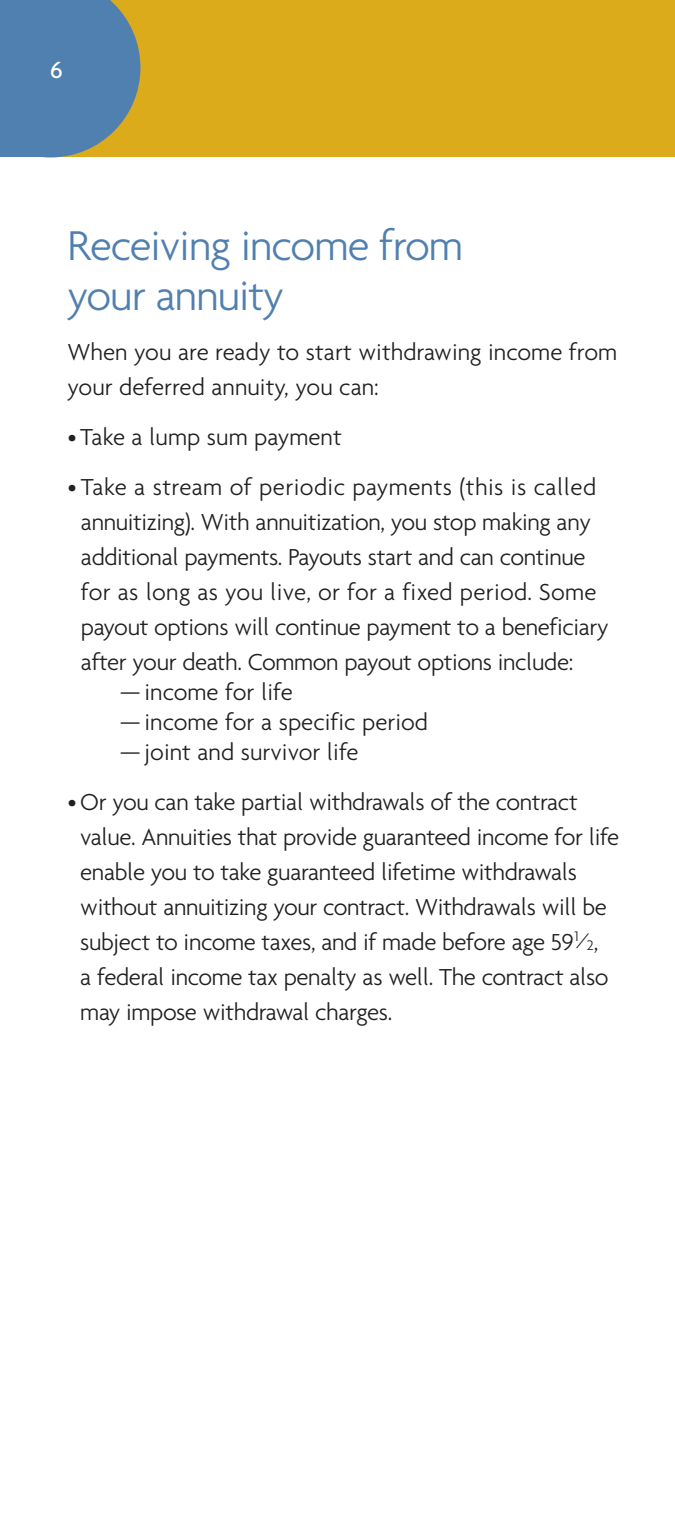
<style>
.page{position:relative;width:675px;height:1530px;background:#fff}
.page>*{position:absolute;margin:0;border:0;box-sizing:border-box;transform-origin:0 0}
.t1{font:300 45px/50px "Agenda";letter-spacing:-.02em;color:#5080af}
.t2{font:300 25px/35px "Agenda";letter-spacing:-.015em;color:#211f1f}
.t3{font:500 25px "Agenda";color:#fff}
.s1{font-size:22.5px}
.s2{font-size:15px}
</style>
<div class="page">
<div style="left:0;top:0;width:675px;height:158px;background:#dbab1b"></div>
<svg style="left:49px;top:0;width:91px;height:158px"></svg>
<div style="left:0;top:0;width:49px;height:158px;background:#5080af"></div>
<p class="t3" style="left:50px;top:55px;width:14px">6</p>
<h1 class="t1" style="left:67px;top:219px;width:397px">Receiving income from your annuity</h1>
<p class="t2" style="left:67px;top:334px;width:551px">When you are ready to start withdrawing income from your deferred annuity, you can:</p>
<p class="t2" style="left:67px;top:418px;width:276px">• Take a lump sum payment</p>
<p class="t2" style="left:81px;top:468px;width:529px;text-indent:-13px">• Take a stream of periodic payments (this is called annuitizing). With annuitization, you stop making any additional payments. Payouts start and can continue for as long as you live, or for a fixed period. Some payout options will continue payment to a beneficiary after your death. Common payout options include:</p>
<p class="t2" style="left:120px;top:673px;width:174px">— income for life</p>
<p class="t2" style="left:120px;top:703px;width:310px">— income for a specific period</p>
<p class="t2" style="left:120px;top:733px;width:240px">— joint and survivor life</p>
<p class="t2" style="left:80px;top:783px;width:541px;text-indent:-13px">•Or you can take partial withdrawals of the contract value. Annuities that provide guaranteed income for life enable you to take guaranteed lifetime withdrawals without annuitizing your contract. Withdrawals will be subject to income taxes, and if made before age 59<sup>1</sup><span class="s1">⁄</span><span class="s2">2</span>,<br>a federal income tax penalty as well. The contract also may impose withdrawal charges.</p>
</div>
